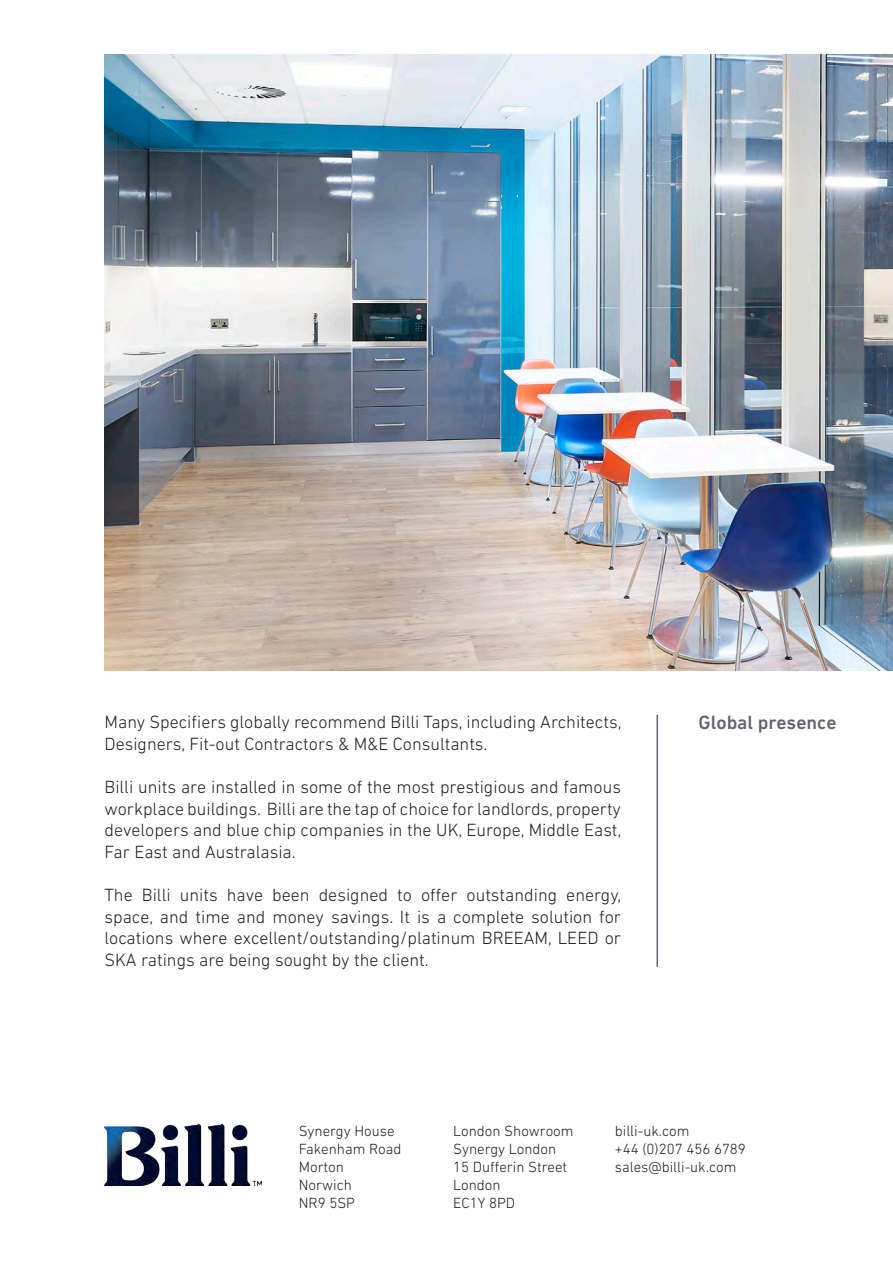
<style>
.page{position:relative;width:893px;height:1263px;background:#fff}
.page>*{position:absolute;margin:0;border:0;box-sizing:border-box;transform-origin:0 0}
.t1{font:500 19.5px "DIN Next LT Pro";color:#65616d}
.t2{font:300 18px/21.6px "DIN Next LT Pro";color:#231f20;text-align:justify}
.t3{font:300 15px "DIN Next LT Pro";color:#231f20}
</style>
<div class="page">
<img style="left:105px;top:54px;width:788px;height:617px">
<img style="left:105px;top:1124px;width:156px;height:61px">
<hr style="left:656px;top:715px;width:2px;height:252px;background:#65616d">
<p class="t2" style="left:105px;top:711px;width:518px">Many Specifiers globally recommend Billi Taps, including Architects,<br>Designers, Fit-out Contractors &amp; M&amp;E Consultants.</p>
<p class="t2" style="left:105px;top:776px;width:518px">Billi units are installed in some of the most prestigious and famous workplace buildings. Billi are the tap of choice for landlords, property developers and blue chip companies in the UK, Europe, Middle East, Far East and Australasia.</p>
<p class="t2" style="left:105px;top:884px;width:518px">The Billi units have been designed to offer outstanding energy, space, and time and money savings. It is a complete solution for locations where excellent/outstanding/platinum BREEAM, LEED or SKA ratings are being sought by the client.</p>
<p class="t1" style="left:699px;top:711px;width:140px">Global presence</p>
<p class="t3" style="left:299px;top:1122px;width:97px">Synergy House</p>
<p class="t3" style="left:299px;top:1140px;width:104px">Fakenham Road</p>
<p class="t3" style="left:299px;top:1158px;width:47px">Morton</p>
<p class="t3" style="left:299px;top:1176px;width:55px">Norwich</p>
<p class="t3" style="left:299px;top:1194px;width:58px">NR9 5SP</p>
<p class="t3" style="left:453px;top:1122px;width:122px">London Showroom</p>
<p class="t3" style="left:453px;top:1140px;width:105px">Synergy London</p>
<p class="t3" style="left:453px;top:1158px;width:116px">15 Dufferin Street</p>
<p class="t3" style="left:453px;top:1176px;width:49px">London</p>
<p class="t3" style="left:453px;top:1194px;width:63px">EC1Y 8PD</p>
<p class="t3" style="left:615px;top:1122px;width:76px">billi-uk.com</p>
<p class="t3" style="left:615px;top:1140px;width:133px">+44 (0)207 456 6789</p>
<p class="t3" style="left:615px;top:1158px;width:123px">sales@billi-uk.com</p>
</div>
